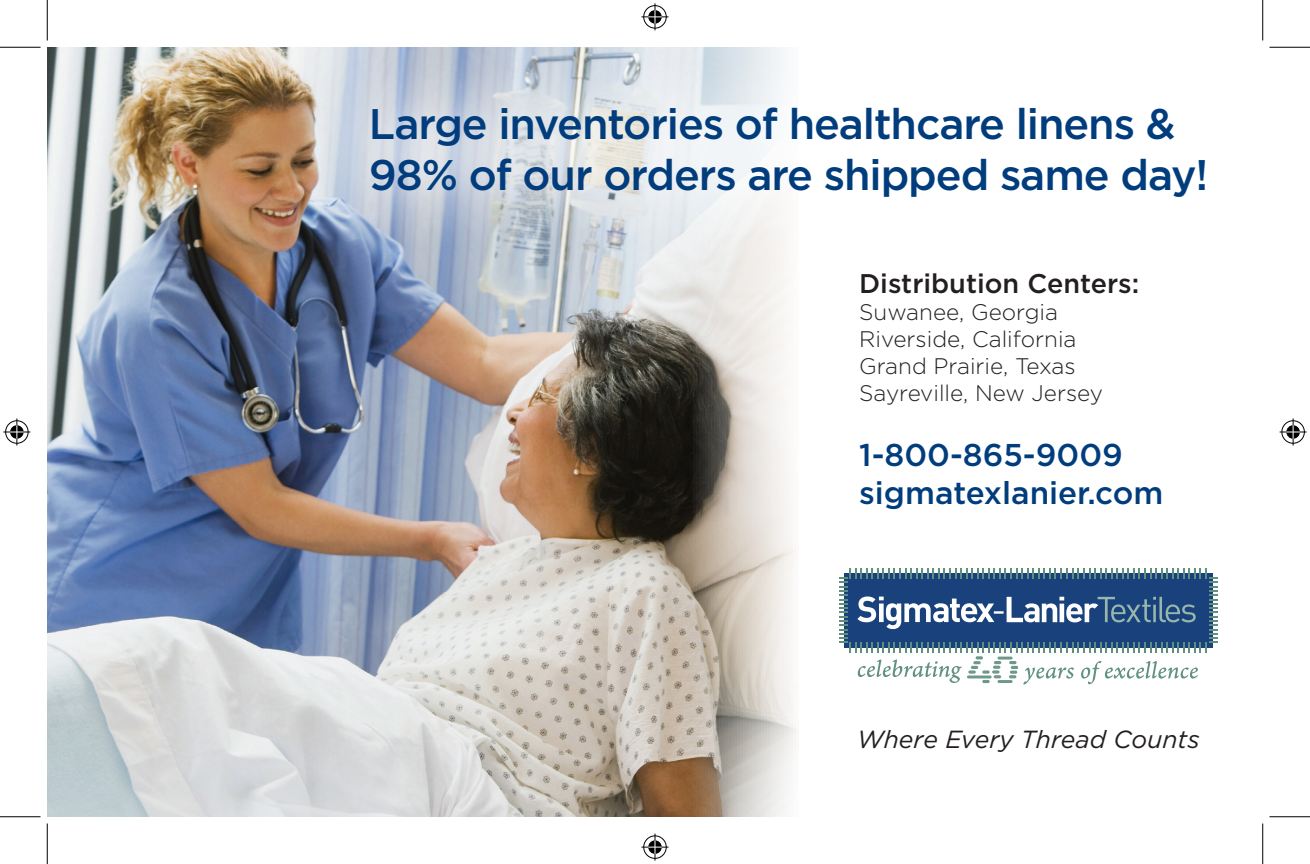
<style>
.page{position:relative;width:1310px;height:864px;background:#fff}
.page>*{position:absolute;margin:0;border:0;box-sizing:border-box;transform-origin:0 0}
.t1{font:500 42.75px "Gotham";letter-spacing:-.025em;color:#013d7d}
.t2{font:500 31.5px "Gotham";color:#013d7d}
.t3{font:500 27px "Gotham";color:#231f20}
.t4{font:italic 24.75px "Gotham";color:#231f20}
.t5{font:300 22.5px "Gotham";color:#231f20}
</style>
<div class="page">
<img style="left:47px;top:47px;width:749px;height:770px">
<div style="left:307px;top:47px;width:955px;height:212px;background:#fff;opacity:.75"></div>
<svg style="left:839px;top:568px;width:379px;height:116px"></svg>
<hr style="left:0;top:47px;width:40px;height:1px;background:#000">
<hr style="left:1269px;top:47px;width:41px;height:1px;background:#000">
<hr style="left:0;top:816px;width:40px;height:1px;background:#000">
<hr style="left:1269px;top:816px;width:41px;height:1px;background:#000">
<hr style="left:47px;top:0;width:1px;height:40px;background:#000">
<hr style="left:47px;top:824px;width:1px;height:40px;background:#000">
<hr style="left:1262px;top:0;width:1px;height:40px;background:#000">
<hr style="left:1262px;top:824px;width:1px;height:40px;background:#000">
<svg style="left:641px;top:3px;width:27px;height:27px"></svg>
<svg style="left:641px;top:834px;width:27px;height:27px"></svg>
<svg style="left:3px;top:418px;width:27px;height:28px"></svg>
<svg style="left:1279px;top:418px;width:27px;height:28px"></svg>
<p class="t1" style="left:369px;top:95px;width:808px">Large inventories of healthcare linens &amp;</p>
<p class="t1" style="left:369px;top:147px;width:841px">98% of our orders are shipped same day!</p>
<p class="t3" style="left:859px;top:266px;width:282px">Distribution Centers:</p>
<p class="t5" style="left:859px;top:298px;width:200px">Suwanee, Georgia</p>
<p class="t5" style="left:859px;top:325px;width:219px">Riverside, California</p>
<p class="t5" style="left:859px;top:352px;width:218px">Grand Prairie, Texas</p>
<p class="t5" style="left:859px;top:379px;width:245px">Sayreville, New Jersey</p>
<p class="t2" style="left:859px;top:434px;width:265px">1-800-865-9009</p>
<p class="t2" style="left:859px;top:472px;width:306px">sigmatexlanier.com</p>
<p class="t4" style="left:857px;top:724px;width:344px">Where Every Thread Counts</p>
</div>
